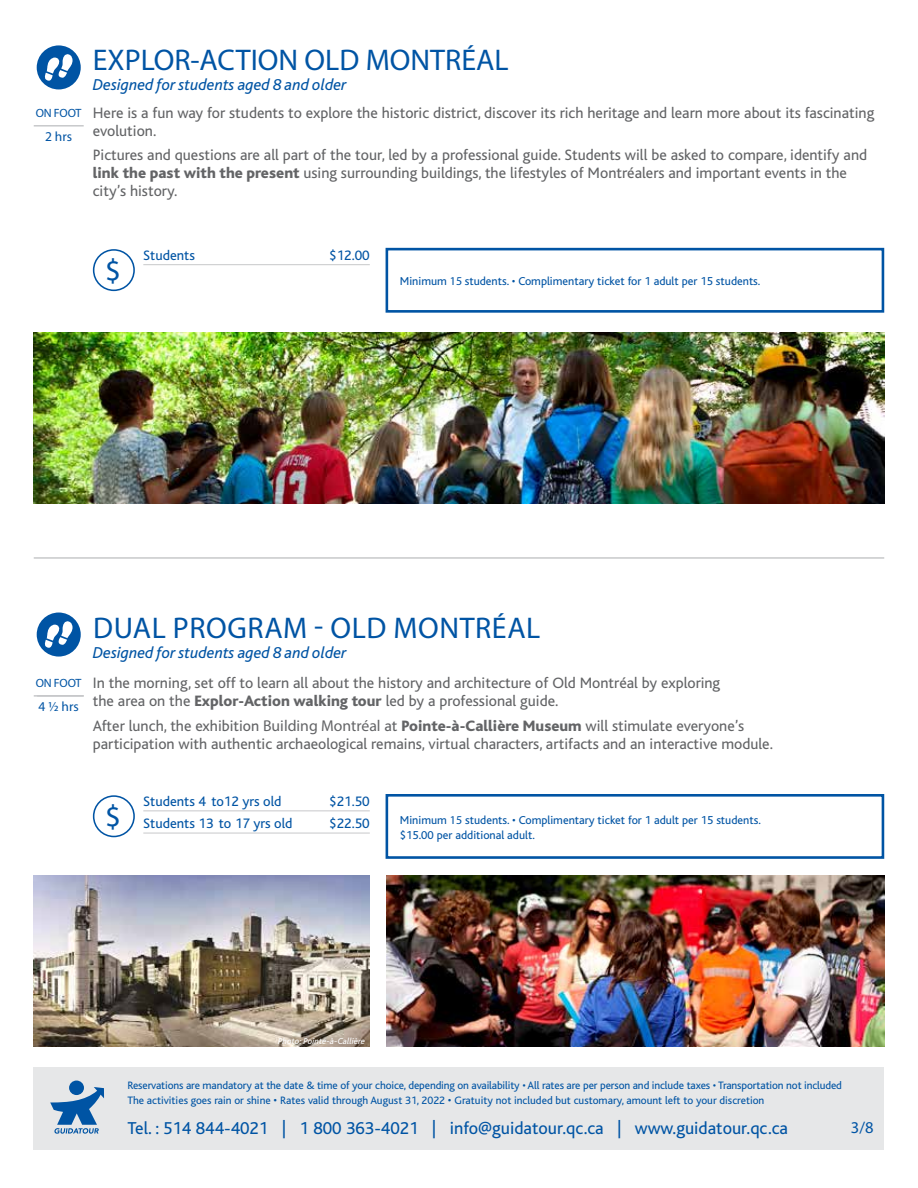
<style>
.page{position:relative;width:918px;height:1188px;background:#fff}
.page>*{position:absolute;margin:0;border:0;box-sizing:border-box;transform-origin:0 0}
.t1{font:31.05px "Myriad Pro";color:#0054a4}
.t2{font:30px "Myriad Pro";color:#0054a4}
.t3{font:30px "Myriad Pro";letter-spacing:.02em;color:#0054a4}
.t4{font:18px "Bliss";color:#0054a4}
.t5{font:italic 16.5px "Bliss";color:#0054a4}
.t6{font:16.5px "Myriad Pro";color:#0054a4}
.t7{font:15.75px/18px "Bliss";color:#636466}
.t8{font:15px "Bliss";color:#0054a4}
.t9{font:14.4px "Bliss";color:#0054a4}
.t10{font:13.5px "Myriad Pro";color:#0054a4}
.t11{font:12px/15px "Bliss";color:#0054a4}
.t12{font:12px "Myriad Pro";letter-spacing:-.01em;color:#0054a4}
.t13{font:11.25px/15px "Bliss";letter-spacing:-.01em;color:#0054a4}
.t14{font:italic 9px "Bliss";color:#fff}
.s1{font-weight:800}
.s2{font-family:"Myriad Pro"}
.s3{font-size:12px}
</style>
<div class="page">
<div style="left:34px;top:1067px;width:850px;height:83px;background:#e6e7e8"></div>
<svg style="left:50px;top:1081px;width:54px;height:53px"></svg>
<hr style="left:34px;top:557px;width:850px;height:2px;background:#c7c8ca">
<svg style="left:35px;top:611px;width:47px;height:47px"></svg>
<div style="left:34px;top:610px;width:49px;height:49px;border:3px solid #fff;border-radius:50%"></div>
<svg style="left:44px;top:620px;width:29px;height:28px"></svg>
<div style="left:93px;top:795px;width:42px;height:42px;border:2px solid #0054a4;border-radius:50%"></div>
<div style="left:386px;top:794px;width:498px;height:65px;border:3px solid #0054a4"></div>
<hr style="left:143px;top:811px;width:227px;height:1px;background:#c7c8ca">
<hr style="left:143px;top:833px;width:227px;height:1px;background:#c7c8ca">
<img style="left:34px;top:875px;width:335px;height:171px">
<img style="left:387px;top:875px;width:497px;height:171px">
<svg style="left:35px;top:44px;width:47px;height:47px"></svg>
<div style="left:34px;top:43px;width:49px;height:49px;border:3px solid #fff;border-radius:50%"></div>
<svg style="left:44px;top:53px;width:29px;height:28px"></svg>
<div style="left:93px;top:249px;width:42px;height:42px;border:2px solid #0054a4;border-radius:50%"></div>
<hr style="left:143px;top:264px;width:227px;height:1px;background:#c7c8ca">
<div style="left:386px;top:248px;width:498px;height:65px;border:3px solid #0054a4"></div>
<hr style="left:34px;top:125px;width:50px;height:2px;background:#c7c8ca">
<img style="left:34px;top:332px;width:850px;height:171px">
<hr style="left:34px;top:695px;width:50px;height:2px;background:#c7c8ca">
<p class="t12" style="left:36px;top:106px;width:47px">ON FOOT</p>
<p class="t10" style="left:45px;top:128px;width:29px">2 hrs</p>
<h2 class="t2" style="left:93px;top:42px;width:417px">EXPLOR-ACTION OLD MONTRÉAL</h2>
<p class="t5" style="left:93px;top:76px;width:255px">Designed for students aged 8 and older</p>
<p class="t7" style="left:93px;top:104px;width:783px">Here is a fun way for students to explore the historic district, discover its rich heritage and learn more about its fascinating evolution.</p>
<p class="t7" style="left:93px;top:147px;width:776px">Pictures and questions are all part of the tour, led by a professional guide. Students will be asked to compare, identify and <span class="s1">link the past with the present</span> using surrounding buildings, the lifestyles of Montréalers and important events in the city’s history.</p>
<h1 class="t1" style="left:105px;top:251px;width:17px">$</h1>
<p class="t9" style="left:143px;top:248px;width:53px">Students</p>
<p class="t9" style="left:329px;top:248px;width:42px">$12.00</p>
<p class="t11" style="left:400px;top:274px;width:362px">Minimum <span class="s2">15</span> students. • Complimentary ticket for 1 adult per 15 students.</p>
<p class="t12" style="left:36px;top:676px;width:47px">ON FOOT</p>
<p class="t10" style="left:39px;top:699px;width:42px">4 ½ hrs</p>
<h2 class="t3" style="left:93px;top:610px;width:449px">DUAL PROGRAM - OLD MONTRÉAL</h2>
<p class="t5" style="left:93px;top:644px;width:255px">Designed for students aged 8 and older</p>
<p class="t7" style="left:93px;top:674px;width:629px">In the morning, set off to learn all about the history and architecture of Old Montréal by exploring the area on the <span class="s1">Explor-Action walking tour</span> led by a professional guide.</p>
<p class="t7" style="left:93px;top:717px;width:682px">After lunch, the exhibition <span class="s2">Building Montréal</span> at <span class="s1">Pointe-à-Callière Museum</span> will stimulate everyone’s participation with authentic archaeological remains, virtual characters, artifacts and an interactive module.</p>
<p class="t9" style="left:143px;top:794px;width:140px">Students 4 to12 yrs old</p>
<p class="t9" style="left:329px;top:794px;width:42px">$21.50</p>
<p class="t9" style="left:143px;top:816px;width:151px">Students 13 to 17 yrs old</p>
<p class="t9" style="left:329px;top:816px;width:42px">$22.50</p>
<h1 class="t1" style="left:105px;top:798px;width:17px">$</h1>
<p class="t11" style="left:400px;top:813px;width:362px">Minimum <span class="s2">15</span> students. • Complimentary ticket for 1 adult per 15 students. $15.00 per additional adult.</p>
<p class="t14" style="left:278px;top:1037px;width:88px">Photo: Pointe-à-Callière</p>
<p class="t13" style="left:177px;top:1078px;width:667px;text-indent:-50px">Reservations are mandatory at the date &amp; time of your choice, depending on availability • All rates are per person and include taxes • Transportation not included es tak pl ce rain or shine • Rates valid through August 31, 018</p>
<p class="t4" style="left:127px;top:1118px;width:662px">Tel. : 514 844-4021 | 1 800 363-4021 | info@guidatour.qc.ca | www.guidatour.qc.ca</p>
<p class="t8" style="left:846px;top:1127px;width:30px"><span class="s2">3</span> / 6</p>
<p class="t13" style="left:127px;top:1093px;width:639px">The activities goes rain or shine <span class="s3">•</span> Rates valid through August 31, 2022 <span class="s3">•</span> Gratuity not included but customary, amount left to your discretion</p>
<p class="t6" style="left:851px;top:1117px;width:24px">3/8</p>
</div>
